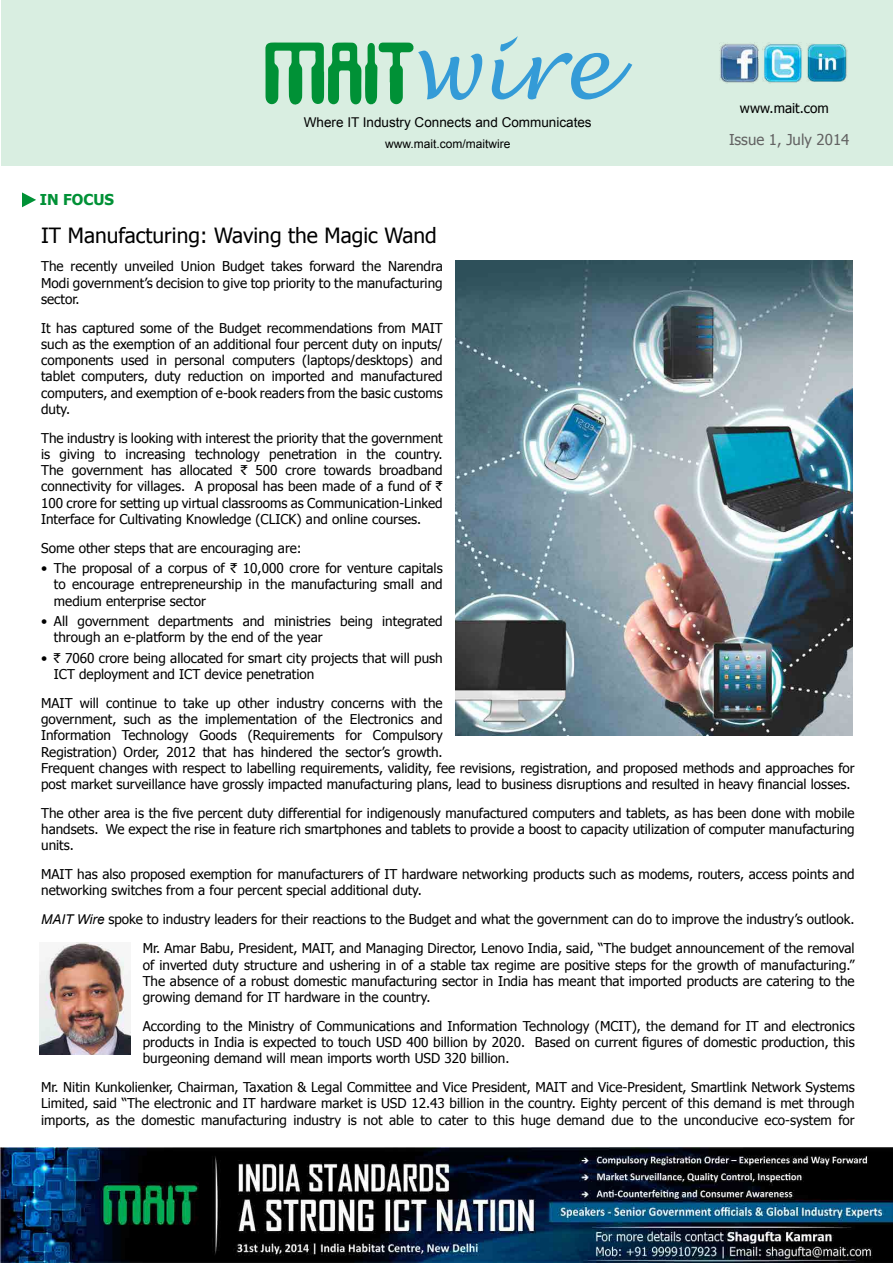
<style>
.page{position:relative;width:893px;height:1263px;background:#fff}
.page>*{position:absolute;margin:0;border:0;box-sizing:border-box;transform-origin:0 0}
.t1{font:italic 84px "Lucida Handwriting";color:#349bd7}
.t2{font:21px "Tahoma";color:#000}
.t3{font:15px "Tahoma";color:#636363}
.t4{font:700 15px "Tahoma";color:#009136}
.t5{font:13.5px/16.2px "Tahoma";color:#000;text-align:justify}
.t6{font:13.5px "Arial";color:#000}
.t7{font:12px "Arial";color:#000}
.s1{font-family:"Rupee Foradian"}
.s2{font-family:"Arial";font-style:italic}
</style>
<div class="page">
<div style="left:1px;top:0;width:892px;height:166px;background:#d9eee1"></div>
<svg style="left:265px;top:42px;width:149px;height:63px"></svg>
<img style="left:719px;top:43px;width:40px;height:40px">
<img style="left:762px;top:44px;width:40px;height:39px">
<img style="left:807px;top:43px;width:40px;height:39px">
<img style="left:0;top:1148px;width:893px;height:115px">
<svg style="left:22px;top:192px;width:14px;height:15px"></svg>
<img style="left:40px;top:943px;width:90px;height:111px">
<img style="left:455px;top:260px;width:398px;height:475px">
<p class="t4" style="left:40px;top:189px;width:76px">IN FOCUS</p>
<h1 class="t1" style="left:408px;top:18px;width:204px">wire</h1>
<p class="t6" style="left:304px;top:113px;width:289px">Where IT Industry Connects and Communicates</p>
<p class="t7" style="left:385px;top:136px;width:127px">www.mait.com/maitwire</p>
<p class="t5" style="left:740px;top:99px;width:90px">www.mait.com</p>
<p class="t3" style="left:729px;top:130px;width:122px">Issue 1, July 2014</p>
<p class="t2" style="left:41px;top:221px;width:397px">IT Manufacturing: Waving the Magic Wand</p>
<p class="t5" style="left:41px;top:258px;width:403px">The recently unveiled Union Budget takes forward the Narendra Modi government’s decision to give top priority to the manufacturing sector.</p>
<p class="t5" style="left:41px;top:319px;width:403px">It has captured some of the Budget recommendations from MAIT such as the exemption of an additional four percent duty on inputs/ components used in personal computers (laptops/desktops) and tablet computers, duty reduction on imported and manufactured computers, and exemption of e-book readers from the basic customs duty.</p>
<p class="t5" style="left:41px;top:429px;width:403px">The industry is looking with interest the priority that the government is giving to increasing technology penetration in the country.<br>The government has allocated <span class="s1">`</span> 500 crore towards broadband connectivity for villages. A proposal has been made of a fund of <span class="s1">` </span>100 crore for setting up virtual classrooms as Communication-Linked Interface for Cultivating Knowledge (CLICK) and online courses.</p>
<p class="t5" style="left:41px;top:539px;width:262px">Some other steps that are encouraging are:</p>
<p class="t5" style="left:54px;top:560px;width:390px;text-indent:-13px">• The proposal of a corpus of <span class="s1">`</span> 10,000 crore for venture capitals to encourage entrepreneurship in the manufacturing small and medium enterprise sector</p>
<p class="t5" style="left:54px;top:612px;width:390px;text-indent:-13px">• All government departments and ministries being integrated through an e-platform by the end of the year</p>
<p class="t5" style="left:54px;top:649px;width:390px;text-indent:-13px">• <span class="s1">`</span> 7060 crore being allocated for smart city projects that will push<br>ICT deployment and ICT device penetration</p>
<p class="t5" style="left:41px;top:694px;width:815px;text-align:left">MAIT will continue to take up other industry concerns with the<br>government, such as the implementation of the Electronics and<br>Information Technology Goods (Requirements for Compulsory<br>Registration) Order, 2012 that has hindered the sector’s growth.<br>Frequent changes with respect to labelling requirements, validity, fee revisions, registration, and proposed methods and approaches for post market surveillance have grossly impacted manufacturing plans, lead to business disruptions and resulted in heavy financial losses.</p>
<p class="t5" style="left:41px;top:804px;width:815px">The other area is the five percent duty differential for indigenously manufactured computers and tablets, as has been done with mobile handsets. We expect the rise in feature rich smartphones and tablets to provide a boost to capacity utilization of computer manufacturing units.</p>
<p class="t5" style="left:41px;top:866px;width:815px">MAIT has also proposed exemption for manufacturers of IT hardware networking products such as modems, routers, access points and networking switches from a four percent special additional duty.</p>
<p class="t5" style="left:41px;top:911px;width:815px"><span class="s2">MAIT Wire</span> spoke to industry leaders for their reactions to the Budget and what the government can do to improve the industry’s outlook.</p>
<p class="t5" style="left:143px;top:940px;width:713px">Mr. Amar Babu, President, MAIT, and Managing Director, Lenovo India, said, “The budget announcement of the removal of inverted duty structure and ushering in of a stable tax regime are positive steps for the growth of manufacturing.” The absence of a robust domestic manufacturing sector in India has meant that imported products are catering to the growing demand for IT hardware in the country.</p>
<p class="t5" style="left:143px;top:1017px;width:713px">According to the Ministry of Communications and Information Technology (MCIT), the demand for IT and electronics products in India is expected to touch USD 400 billion by 2020. Based on current figures of domestic production, this burgeoning demand will mean imports worth USD 320 billion.</p>
<p class="t5" style="left:41px;top:1079px;width:815px">Mr. Nitin Kunkolienker, Chairman, Taxation &amp; Legal Committee and Vice President, MAIT and Vice-President, Smartlink Network Systems Limited, said “The electronic and IT hardware market is USD 12.43 billion in the country. Eighty percent of this demand is met through imports, as the domestic manufacturing industry is not able to cater to this huge demand due to the unconducive eco-system for</p>
</div>
